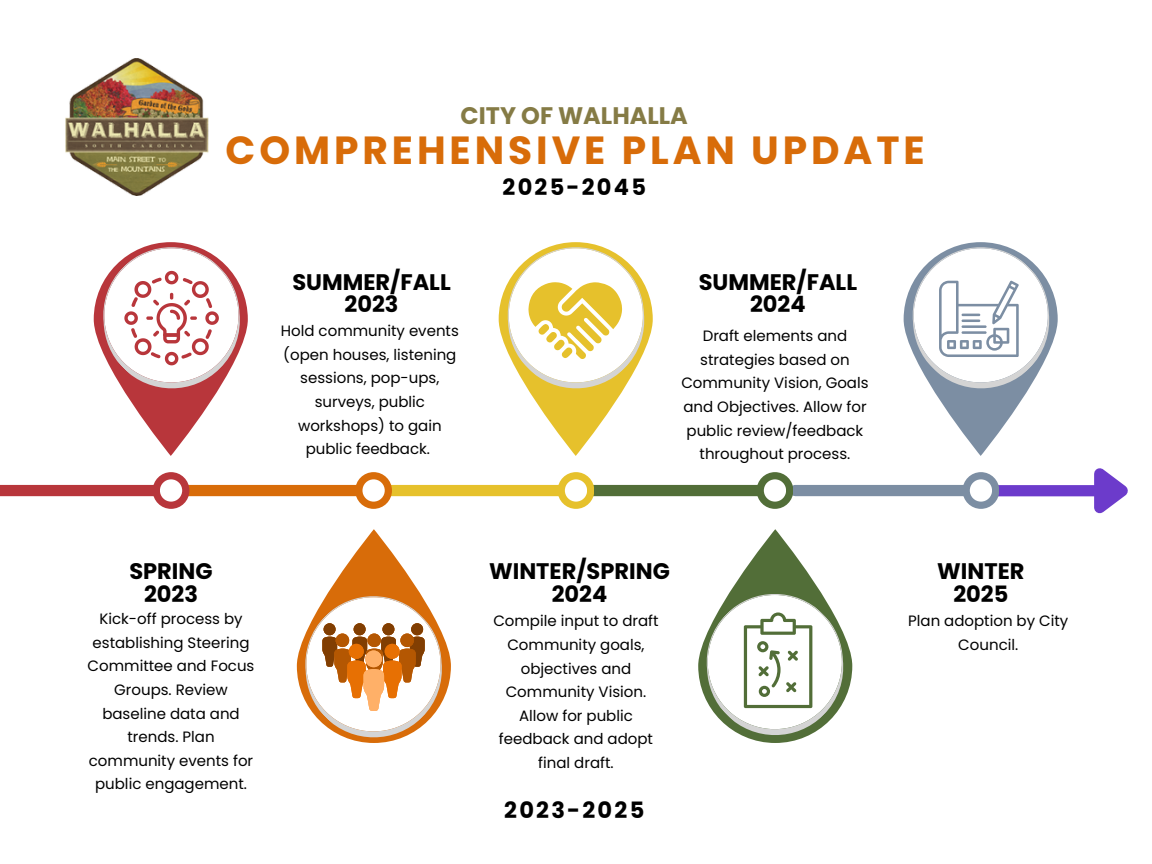
<style>
.page{position:relative;width:1152px;height:864px;background:#fff}
.page>*{position:absolute;margin:0;border:0;box-sizing:border-box;transform-origin:0 0}
.t1{font:700 39.3px "Poppins";letter-spacing:.1em;color:#d86c09}
.t2{font:700 24px "Poppins";color:#857b45}
.t3{font:700 22.5px/22.5px "Poppins";color:#000;text-align:center}
.t4{font:700 22.5px "Poppins";letter-spacing:.1em;color:#000}
.t5{font:15px/23.7px "Poppins";color:#000;text-align:center}
</style>
<div class="page">
<svg style="left:94px;top:242px;width:154px;height:214px"></svg>
<svg style="left:904px;top:242px;width:154px;height:214px"></svg>
<svg style="left:499px;top:242px;width:154px;height:214px"></svg>
<svg style="left:297px;top:530px;width:154px;height:213px"></svg>
<svg style="left:698px;top:530px;width:154px;height:213px"></svg>
<div style="left:994px;top:485px;width:100px;height:11px;background:#6c3bcb"></div>
<svg style="left:1084px;top:468px;width:44px;height:46px"></svg>
<div style="left:795px;top:485px;width:188px;height:11px;background:#7c8ea3"></div>
<div style="left:582px;top:485px;width:202px;height:11px;background:#526e38"></div>
<div style="left:368px;top:485px;width:203px;height:11px;background:#e6c12c"></div>
<div style="left:169px;top:485px;width:188px;height:11px;background:#d86c09"></div>
<div style="left:0;top:485px;width:166px;height:11px;background:#b8363b"></div>
<div style="left:558px;top:472px;width:36px;height:37px;background:#e6c12c;border-radius:50%"></div>
<div style="left:355px;top:472px;width:37px;height:37px;background:#d86c09;border-radius:50%"></div>
<div style="left:153px;top:472px;width:36px;height:37px;background:#b8363b;border-radius:50%"></div>
<div style="left:757px;top:472px;width:36px;height:37px;background:#526e38;border-radius:50%"></div>
<div style="left:963px;top:472px;width:36px;height:37px;background:#7c8ea3;border-radius:50%"></div>
<div style="left:160px;top:479px;width:22px;height:23px;background:#fff;border-radius:50%"></div>
<div style="left:565px;top:479px;width:22px;height:23px;background:#fff;border-radius:50%"></div>
<div style="left:362px;top:479px;width:23px;height:23px;background:#fff;border-radius:50%"></div>
<div style="left:764px;top:479px;width:22px;height:23px;background:#fff;border-radius:50%"></div>
<div style="left:970px;top:479px;width:22px;height:23px;background:#fff;border-radius:50%"></div>
<img style="left:65px;top:58px;width:143px;height:138px">
<svg style="left:296px;top:568px;width:155px;height:175px"></svg>
<div style="left:365px;top:650px;width:17px;height:17px;background:#ffb068;border-radius:50%"></div>
<svg style="left:698px;top:566px;width:155px;height:177px"></svg>
<svg style="left:903px;top:242px;width:155px;height:175px"></svg>
<svg style="left:93px;top:242px;width:155px;height:175px"></svg>
<svg style="left:498px;top:242px;width:155px;height:175px"></svg>
<h2 class="t2" style="left:461px;top:99px;width:229px">CITY OF WALHALLA</h2>
<h1 class="t1" style="left:226px;top:123px;width:701px">COMPREHENSIVE PLAN UPDATE</h1>
<h3 class="t4" style="left:503px;top:171px;width:145px">2025-2045</h3>
<h3 class="t3" style="left:292px;top:271px;width:160px">SUMMER/FALL<br>2023</h3>
<h3 class="t3" style="left:699px;top:271px;width:160px">SUMMER/FALL<br>2024</h3>
<p class="t5" style="left:281px;top:319px;width:180px">Hold community events (open houses, listening sessions, pop-ups, surveys, public workshops) to gain public feedback.</p>
<p class="t5" style="left:681px;top:324px;width:189px">Draft elements and strategies based on<br>Community Vision, Goals and Objectives. Allow for public review/feedback throughout process.</p>
<h3 class="t3" style="left:129px;top:560px;width:85px">SPRING<br>2023</h3>
<p class="t5" style="left:88px;top:607px;width:168px">Kick-off process by establishing Steering<br>Committee and Focus<br>Groups. Review baseline data and trends. Plan community events for public engagement.</p>
<h3 class="t3" style="left:489px;top:560px;width:182px">WINTER/SPRING<br>2024</h3>
<h3 class="t3" style="left:937px;top:560px;width:89px">WINTER<br>2025</h3>
<p class="t5" style="left:493px;top:609px;width:167px">Compile input to draft<br>Community goals, objectives and<br>Community Vision.<br>Allow for public feedback and adopt final draft.</p>
<p class="t5" style="left:908px;top:609px;width:162px">Plan adoption by City<br>Council.</p>
<h3 class="t4" style="left:504px;top:794px;width:142px">2023-2025</h3>
</div>
